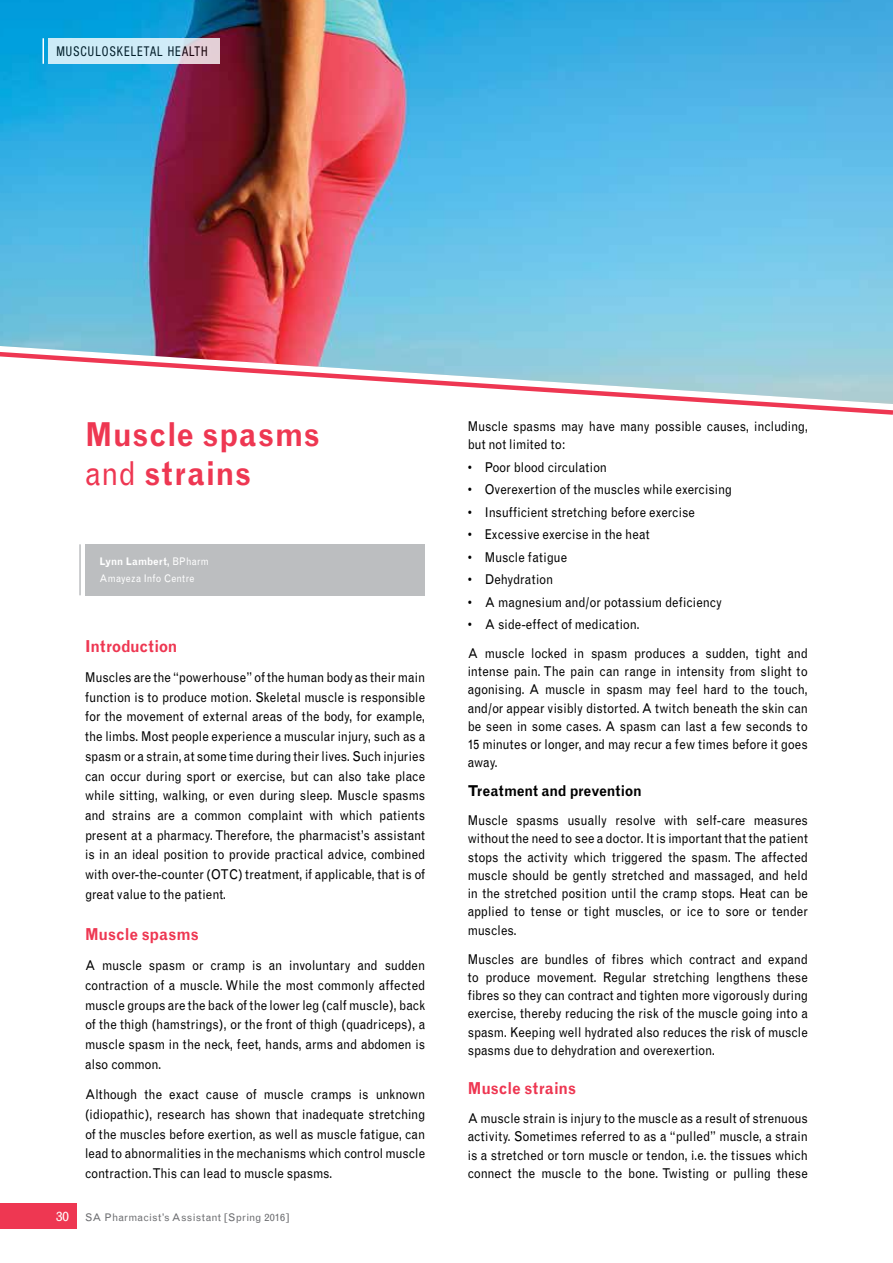
<style>
.page{position:relative;width:893px;height:1263px;background:#fff}
.page>*{position:absolute;margin:0;border:0;box-sizing:border-box;transform-origin:0 0}
.t1{font:700 33px/39px "Grotesque";letter-spacing:.02em;color:#ee3752;scale:.9 1}
.t2{font:700 16.5px "Grotesque";color:#ee3752;scale:.9 1}
.t3{font:700 15px "Grotesque";color:#000;scale:.9 1}
.t4{font:13.5px/19.6px "Grotesque";letter-spacing:-.005em;color:#000;text-align:justify;scale:.9 1}
.t5{font:condensed 13.5px "Helvetica Neue LT Std";letter-spacing:.09em;color:#000;scale:.9 1}
.t6{font:10.5px "Grotesque";letter-spacing:.02em;color:#6d6e71}
.t7{font:10.5px/16.5px "Grotesque";letter-spacing:.02em;color:#fff;scale:.9 1}
.s1{font-weight:400}
.s2{font-weight:700}
.s3{font-size:13.5px;color:#fff}
</style>
<div class="page">
<img style="left:0;top:0;width:893px;height:349px">
<svg style="left:43px;top:38px;width:1px;height:26px"></svg>
<div style="left:0;top:1203px;width:77px;height:26px;background:#ee3752"></div>
<svg style="left:48px;top:38px;width:172px;height:26px;background:#d3e6f0"></svg>
<hr style="left:79px;top:544px;width:2px;height:51px;background:#bcbec0">
<div style="left:85px;top:544px;width:339px;height:51px;background:#bcbec0"></div>
<svg style="left:0;top:349px;width:893px;height:66px"></svg>
<p class="t5" style="left:56px;top:43px;width:170px">MUSCULOSKELETAL HEALTH</p>
<h1 class="t1" style="left:85px;top:415px;width:262px">Muscle spasms <span class="s1">and</span> strains</h1>
<p class="t7" style="left:100px;top:553px;width:123px"><span class="s2">Lynn Lambert,</span> BPharm<br>Amayeza Info Centre</p>
<p class="t2" style="left:85px;top:636px;width:104px">Introduction</p>
<p class="t4" style="left:85px;top:668px;width:379px">Muscles are the “powerhouse” of the human body as their main function is to produce motion. Skeletal muscle is responsible for the movement of external areas of the body, for example, the limbs. Most people experience a muscular injury, such as a spasm or a strain, at some time during their lives. Such injuries can occur during sport or exercise, but can also take place while sitting, walking, or even during sleep. Muscle spasms and strains are a common complaint with which patients present at a pharmacy. Therefore, the pharmacist’s assistant is in an ideal position to provide practical advice, combined with over-the-counter (OTC) treatment, if applicable, that is of great value to the patient.</p>
<p class="t2" style="left:85px;top:924px;width:128px">Muscle spasms</p>
<p class="t4" style="left:85px;top:956px;width:379px">A muscle spasm or cramp is an involuntary and sudden contraction of a muscle. While the most commonly affected muscle groups are the back of the lower leg (calf muscle), back of the thigh (hamstrings), or the front of thigh (quadriceps), a muscle spasm in the neck, feet, hands, arms and abdomen is also common.</p>
<p class="t4" style="left:85px;top:1085px;width:379px">Although the exact cause of muscle cramps is unknown (idiopathic), research has shown that inadequate stretching of the muscles before exertion, as well as muscle fatigue, can lead to abnormalities in the mechanisms which control muscle contraction. This can lead to muscle spasms.</p>
<p class="t6" style="left:56px;top:1211px;width:235px"><span class="s3">30</span> SA Pharmacist’s Assistant [Spring 2016]</p>
<p class="t4" style="left:468px;top:417px;width:379px;line-height:18.3px">Muscle spasms may have many possible causes, including, but not limited to:</p>
<p class="t4" style="left:468px;top:457px;width:156px">• Poor blood circulation</p>
<p class="t4" style="left:468px;top:480px;width:295px">• Overexertion of the muscles while exercising</p>
<p class="t4" style="left:468px;top:502px;width:254px">• Insufficient stretching before exercise</p>
<p class="t4" style="left:468px;top:525px;width:204px">• Excessive exercise in the heat</p>
<p class="t4" style="left:468px;top:547px;width:112px">• Muscle fatigue</p>
<p class="t4" style="left:468px;top:570px;width:96px">• Dehydration</p>
<p class="t4" style="left:468px;top:592px;width:284px">• A magnesium and/or potassium deficiency</p>
<p class="t4" style="left:468px;top:610px;width:379px;line-height:29px">• A side-effect of medication.<br>A muscle locked in spasm produces a sudden, tight and</p>
<p class="t4" style="left:468px;top:662px;width:379px;line-height:18.3px">intense pain. The pain can range in intensity from slight to agonising. A muscle in spasm may feel hard to the touch, and/or appear visibly distorted. A twitch beneath the skin can be seen in some cases. A spasm can last a few seconds to 15 minutes or longer, and may recur a few times before it goes away.</p>
<p class="t3" style="left:468px;top:782px;width:195px">Treatment and prevention</p>
<p class="t4" style="left:468px;top:811px;width:379px;line-height:18.3px">Muscle spasms usually resolve with self-care measures without the need to see a doctor. It is important that the patient stops the activity which triggered the spasm. The affected muscle should be gently stretched and massaged, and held in the stretched position until the cramp stops. Heat can be applied to tense or tight muscles, or ice to sore or tender muscles.</p>
<p class="t4" style="left:468px;top:950px;width:379px;line-height:18.3px">Muscles are bundles of fibres which contract and expand to produce movement. Regular stretching lengthens these fibres so they can contract and tighten more vigorously during exercise, thereby reducing the risk of the muscle going into a spasm. Keeping well hydrated also reduces the risk of muscle spasms due to dehydration and overexertion.</p>
<p class="t2" style="left:468px;top:1079px;width:122px">Muscle strains</p>
<p class="t4" style="left:468px;top:1109px;width:379px;line-height:18.3px">A muscle strain is injury to the muscle as a result of strenuous activity. Sometimes referred to as a “pulled” muscle, a strain is a stretched or torn muscle or tendon, i.e. the tissues which connect the muscle to the bone. Twisting or pulling these</p>
</div>
